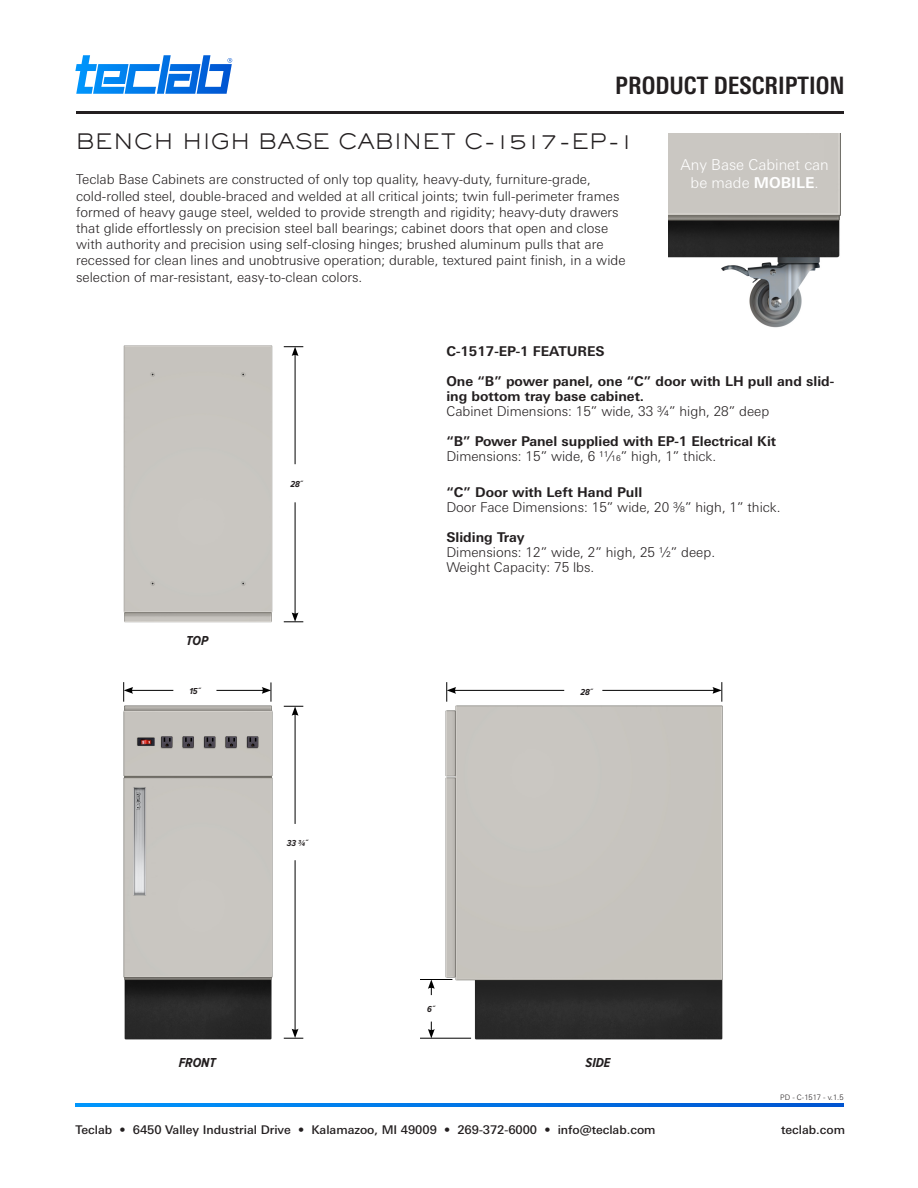
<style>
.page{position:relative;width:918px;height:1188px;background:#fff}
.page>*{position:absolute;margin:0;border:0;box-sizing:border-box;transform-origin:0 0}
.t1{font:700 condensed 24px "Univers Next Pro";color:#231f20}
.t2{font:300 21px "Sackers Gothic Std";color:#231f20}
.t3{font:300 15px/18px "Univers Next Pro";color:#fff;text-align:center}
.t4{font:300 13.5px/16.2px "Univers Next Pro";color:#231f20}
.t5{font:700 13.5px/15px "Univers Next Pro";color:#231f20}
.t6{font:italic 700 13.5px "Proxima Nova Cond";color:#231f20}
.t7{font:500 12px "Univers Next Pro";color:#231f20}
.t8{font:italic 700 9px "Proxima Nova Cond";color:#231f20}
.t9{font:300 7.5px "Univers Next Pro";color:#231f20}
.s1{font-weight:700}
</style>
<div class="page">
<svg style="left:75px;top:55px;width:157px;height:39px"></svg>
<svg style="left:76px;top:1104px;width:768px;height:3px;background:#0074e6"></svg>
<hr style="left:76px;top:111px;width:768px;height:3px;background:#231f20">
<img style="left:444px;top:705px;width:279px;height:335px">
<img style="left:123px;top:346px;width:150px;height:277px">
<img style="left:123px;top:705px;width:150px;height:335px">
<hr style="left:216px;top:690px;width:48px;height:1px;background:#000">
<hr style="left:131px;top:690px;width:42px;height:1px;background:#000">
<svg style="left:123px;top:682px;width:10px;height:20px"></svg>
<svg style="left:262px;top:682px;width:10px;height:20px"></svg>
<hr style="left:602px;top:690px;width:113px;height:1px;background:#000">
<hr style="left:454px;top:690px;width:110px;height:1px;background:#000">
<svg style="left:712px;top:682px;width:11px;height:20px"></svg>
<svg style="left:446px;top:682px;width:10px;height:20px"></svg>
<hr style="left:295px;top:502px;width:1px;height:113px;background:#000">
<hr style="left:295px;top:354px;width:1px;height:110px;background:#000">
<svg style="left:284px;top:612px;width:19px;height:11px"></svg>
<svg style="left:284px;top:346px;width:19px;height:10px"></svg>
<hr style="left:295px;top:860px;width:1px;height:171px;background:#000">
<hr style="left:295px;top:713px;width:1px;height:111px;background:#000">
<svg style="left:284px;top:706px;width:19px;height:10px"></svg>
<svg style="left:284px;top:1029px;width:19px;height:10px"></svg>
<svg style="left:428px;top:1022px;width:7px;height:16px"></svg>
<svg style="left:428px;top:980px;width:7px;height:15px"></svg>
<hr style="left:420px;top:1038px;width:51px;height:1px;background:#000">
<hr style="left:420px;top:979px;width:32px;height:1px;background:#000">
<img style="left:669px;top:134px;width:172px;height:194px">
<p class="t1" style="left:615px;top:71px;width:231px">PRODUCT DESCRIPTION</p>
<p class="t2" style="left:76px;top:128px;width:558px">BENCH HIGH BASE CABINET C-1517-EP-1</p>
<p class="t4" style="left:76px;top:171px;width:551px">Teclab Base Cabinets are constructed of only top quality, heavy-duty, furniture-grade, cold-rolled steel, double-braced and welded at all critical joints; twin full-perimeter frames formed of heavy gauge steel, welded to provide strength and rigidity; heavy-duty drawers that glide effortlessly on precision steel ball bearings; cabinet doors that open and close with authority and precision using self-closing hinges; brushed aluminum pulls that are recessed for clean lines and unobtrusive operation; durable, textured paint finish, in a wide selection of mar-resistant, easy-to-clean colors.</p>
<p class="t3" style="left:680px;top:155px;width:150px">Any Base Cabinet can be made <span class="s1">MOBILE</span>.</p>
<p class="t6" style="left:186px;top:634px;width:24px">TOP</p>
<p class="t8" style="left:190px;top:687px;width:12px">15˝</p>
<p class="t8" style="left:291px;top:480px;width:14px">28˝</p>
<p class="t8" style="left:287px;top:839px;width:23px">3 3 3/4˝</p>
<p class="t5" style="left:446px;top:343px;width:160px">C-1517-EP-1 FEATURES</p>
<p class="t5" style="left:446px;top:373px;width:389px">One “B” power panel, one “C” door with LH pull and slid&shy;ing bottom tray base cabinet.</p>
<p class="t4" style="left:446px;top:403px;width:324px">Cabinet Dimensions: 15” wide, 33 3/4” high, 28” deep</p>
<p class="t5" style="left:446px;top:433px;width:331px">“B” Power Panel supplied with EP-1 Electrical Kit</p>
<p class="t4" style="left:446px;top:448px;width:271px">Dimensions: 15” wide, 6 11/16” high, 1” thick.</p>
<p class="t5" style="left:446px;top:485px;width:197px">“C” Door with Left Hand Pull</p>
<p class="t4" style="left:446px;top:499px;width:336px">Door Face Dimensions: 15” wide, 20 3/8” high, 1” thick.</p>
<p class="t5" style="left:446px;top:530px;width:80px">Sliding Tray</p>
<p class="t4" style="left:446px;top:544px;width:270px">Dimensions: 12” wide, 2” high, 25 1/2” deep.</p>
<p class="t4" style="left:446px;top:559px;width:149px">Weight Capacity: 75 lbs.</p>
<p class="t8" style="left:580px;top:688px;width:14px">28˝</p>
<p class="t8" style="left:427px;top:1005px;width:9px">6˝</p>
<p class="t6" style="left:179px;top:1056px;width:38px">FRONT</p>
<p class="t6" style="left:586px;top:1056px;width:26px">SIDE</p>
<p class="t9" style="left:780px;top:1093px;width:65px">PD - C-1517 - v.1.5</p>
<p class="t7" style="left:76px;top:1123px;width:582px">Teclab • 6450 Valley Industrial Drive • Kalamazoo, MI 49009 • 269-372-6000 • info@teclab.com</p>
<p class="t7" style="left:781px;top:1123px;width:65px">teclab.com</p>
</div>
